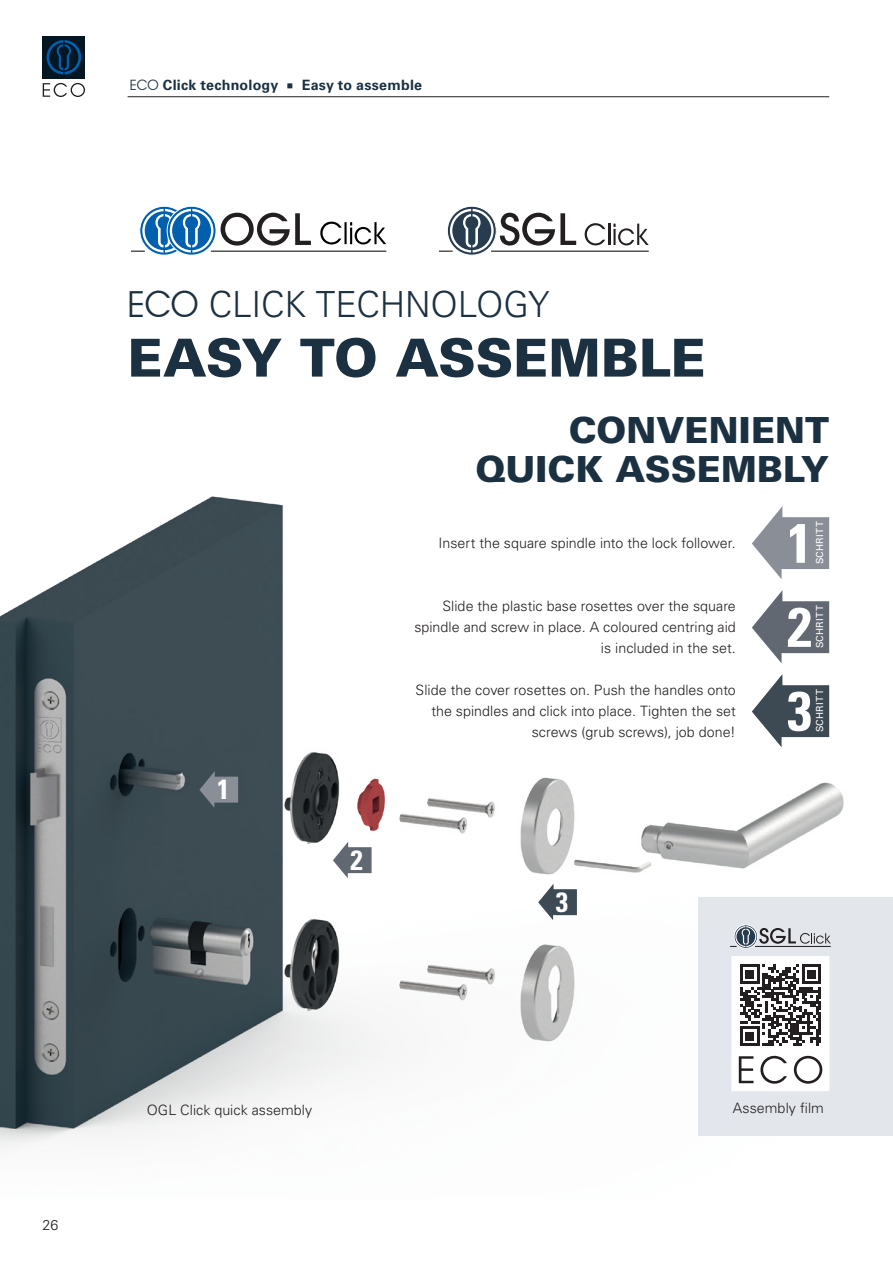
<style>
.page{position:relative;width:893px;height:1263px;background:#fff}
.page>*{position:absolute;margin:0;border:0;box-sizing:border-box;transform-origin:0 0}
.t1{font:700 condensed 55.5px "Univers LT Pro";color:#fff}
.t2{font:900 52.5px "Univers LT Pro 75";letter-spacing:-.01em;color:#1b3041}
.t3{font:900 36px/39px "Univers LT Pro 75";color:#1b3041;text-align:right}
.t4{font:300 36px "Univers LT Pro 45";letter-spacing:-.005em;color:#1b3041}
.t5{font:700 condensed 27.75px "Univers LT Pro";color:#fff}
.t6{font:300 14.25px/21px "Univers LT Pro 45";color:#231f20;text-align:right}
.t7{font:700 14.25px "Univers LT Pro 65";letter-spacing:.015em;color:#1b3041}
.t8{font:9.75px "Univers LT Pro 55 Roman";letter-spacing:.025em;color:#fff}
.s1{font-family:"Avant Garde IT Cby BT";font-weight:400}
</style>
<div class="page">
<svg style="left:131px;top:206px;width:180px;height:50px"></svg>
<hr style="left:211px;top:251px;width:175px;height:1px;background:#231f20">
<svg style="left:320px;top:222px;width:66px;height:22px"></svg>
<hr style="left:491px;top:251px;width:158px;height:1px;background:#231f20">
<svg style="left:439px;top:206px;width:137px;height:50px"></svg>
<svg style="left:585px;top:223px;width:20px;height:22px"></svg>
<hr style="left:608px;top:224px;width:2px;height:21px;background:#231f20">
<svg style="left:613px;top:224px;width:36px;height:21px"></svg>
<img style="left:0;top:496px;width:853px;height:653px">
<svg style="left:538px;top:884px;width:39px;height:36px"></svg>
<svg style="left:752px;top:590px;width:77px;height:73px"></svg>
<svg style="left:752px;top:674px;width:77px;height:73px"></svg>
<svg style="left:752px;top:506px;width:77px;height:73px"></svg>
<svg style="left:333px;top:842px;width:39px;height:36px"></svg>
<svg style="left:199px;top:771px;width:39px;height:37px"></svg>
<div style="left:699px;top:897px;width:194px;height:238px;background:#dfe3e9"></div>
<div style="left:732px;top:956px;width:97px;height:135px;background:#fff"></div>
<svg style="left:740px;top:964px;width:81px;height:82px"></svg>
<svg style="left:739px;top:1056px;width:14px;height:27px"></svg>
<svg style="left:760px;top:1056px;width:27px;height:28px"></svg>
<svg style="left:794px;top:1056px;width:28px;height:28px"></svg>
<svg style="left:730px;top:925px;width:101px;height:23px"></svg>
<hr style="left:128px;top:96px;width:701px;height:1px;background:#231f20">
<div style="left:43px;top:36px;width:42px;height:42px;background:#031722"></div>
<svg style="left:47px;top:40px;width:34px;height:35px"></svg>
<svg style="left:43px;top:83px;width:42px;height:14px"></svg>
<p class="t7" style="left:130px;top:77px;width:294px"><span class="s1">ECO</span> Click technology ■ Easy to assemble</p>
<h3 class="t4" style="left:128px;top:282px;width:423px"><span class="s1">ECO</span> CLICK TECHNOLOGY</h3>
<h2 class="t2" style="left:128px;top:325px;width:580px">EASY TO ASSEMBLE</h2>
<h3 class="t3" style="left:475px;top:410px;width:355px">CONVENIENT<br>QUICK ASSEMBLY</h3>
<p class="t6" style="left:438px;top:532px;width:296px">Insert the square spindle into the lock follower.</p>
<h1 class="t1" style="left:787px;top:509px;width:26px">1</h1>
<p class="t8" style="left:814px;top:564px;width:45px;rotate:-90deg">SCHRITT</p>
<h3 class="t5" style="left:217px;top:772px;width:14px">1</h3>
<h3 class="t5" style="left:351px;top:843px;width:14px">2</h3>
<p class="t6" style="left:414px;top:595px;width:323px">Slide the plastic base rosettes over the square spindle and screw in place. A coloured centring aid is included in the set.</p>
<h1 class="t1" style="left:787px;top:593px;width:26px">2</h1>
<p class="t8" style="left:814px;top:648px;width:45px;rotate:-90deg">SCHRITT</p>
<p class="t6" style="left:416px;top:679px;width:322px">Slide the cover rosettes on. Push the handles onto the spindles and click into place. Tighten the set screws (grub screws), job done!</p>
<h1 class="t1" style="left:787px;top:677px;width:26px">3</h1>
<p class="t8" style="left:814px;top:732px;width:45px;rotate:-90deg">SCHRITT</p>
<h3 class="t5" style="left:556px;top:885px;width:14px">3</h3>
<p class="t6" style="left:43px;top:1214px;width:17px">26</p>
<p class="t6" style="left:147px;top:1099px;width:167px">OGL Click quick assembly</p>
<p class="t6" style="left:733px;top:1097px;width:93px">Assembly film</p>
</div>
